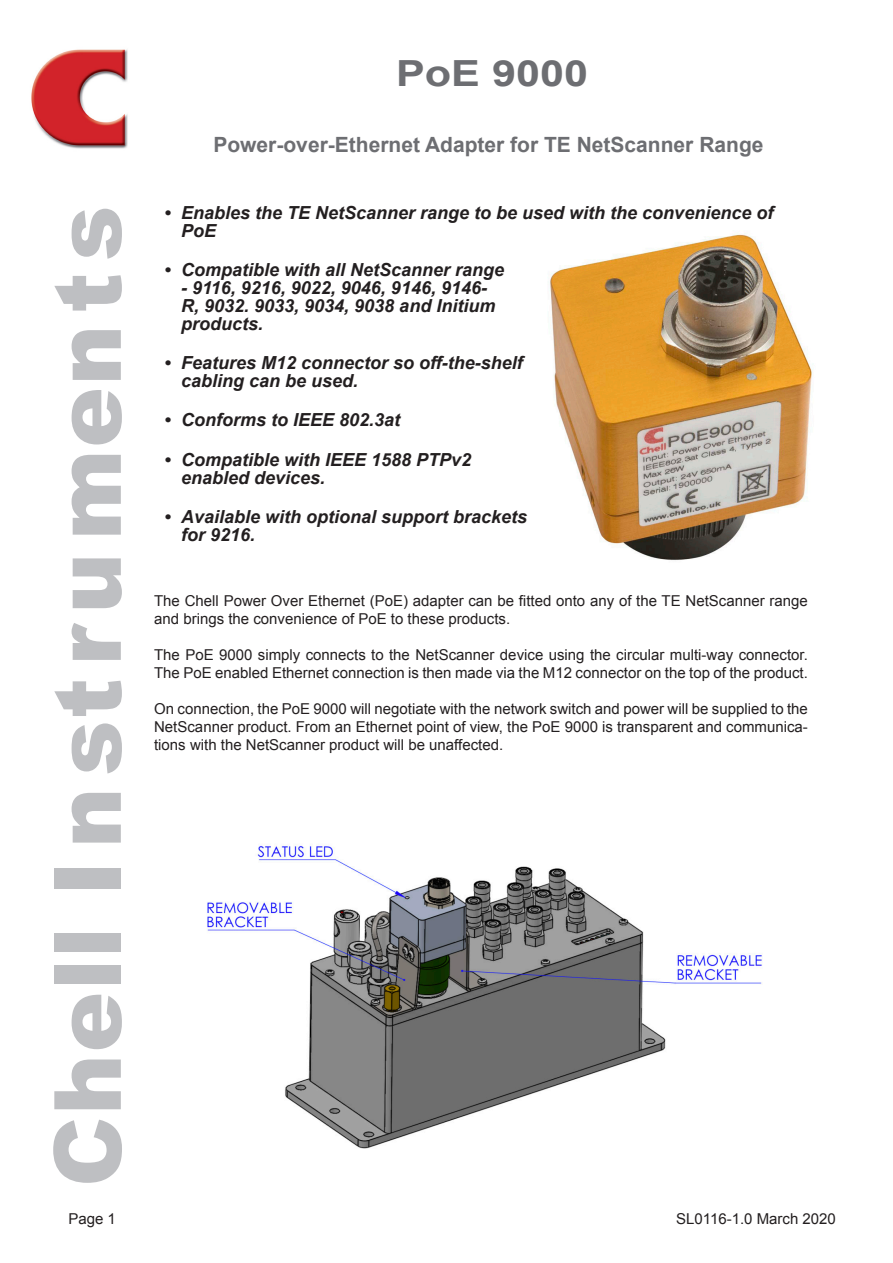
<style>
.page{position:relative;width:893px;height:1263px;background:#fff}
.page>*{position:absolute;margin:0;border:0;box-sizing:border-box;transform-origin:0 0}
.t1{font:900 92.85px "Arial";letter-spacing:.02em;color:#bebfc2}
.Body_text{font:700 36px "Arial";color:#6d6e72;scale:1.2 1}
.t2{font:700 21px "Arial";color:#6d6e72}
.t3{font:italic 700 18px/18px "Arial";color:#231f20}
.t4{font:15px/18px "Arial";color:#231f20}
</style>
<div class="page">
<img style="left:31px;top:49px;width:97px;height:100px">
<img style="left:550px;top:233px;width:264px;height:327px">
<img style="left:207px;top:845px;width:555px;height:304px">
<div style="left:566px;top:766px;width:293px;height:99px;background:#fff"></div>
<div style="left:166px;top:1131px;width:161px;height:56px;background:#fff"></div>
<div style="left:149px;top:997px;width:81px;height:128px;background:#fff"></div>
<p class="Body_text" style="left:396px;top:49px;width:162px">PoE 9000</p>
<p class="t1" style="left:20px;top:1187px;width:983px;rotate:-90deg">Chell Instruments</p>
<p class="t2" style="left:213px;top:131px;width:551px">Power-over-Ethernet Adapter for TE NetScanner Range</p>
<p class="t3" style="left:181px;top:204px;width:594px;text-indent:-17px">• Enables the TE NetScanner range to be used with the convenience of<br>PoE</p>
<p class="t3" style="left:164px;top:261px;width:342px">• Compatible with all NetScanner range</p>
<p class="t3" style="left:181px;top:279px;width:316px">- 9116, 9216, 9022, 9046, 9146, 9146-<br>R, 9032. 9033, 9034, 9038 and Initium products.</p>
<p class="t3" style="left:181px;top:355px;width:343px;text-indent:-17px">• Features M12 connector so off-the-shelf cabling can be used.</p>
<p class="t3" style="left:164px;top:412px;width:238px">• Conforms to IEEE 802.3at</p>
<p class="t3" style="left:181px;top:451px;width:292px;text-indent:-17px">• Compatible with IEEE 1588 PTPv2 enabled devices.</p>
<p class="t3" style="left:181px;top:508px;width:348px;text-indent:-17px">• Available with optional support brackets for 9216.</p>
<p class="t4" style="left:154px;top:592px;width:655px">The Chell Power Over Ethernet (PoE) adapter can be fitted onto any of the TE NetScanner range and brings the convenience of PoE to these products.</p>
<p class="t4" style="left:154px;top:646px;width:655px">The PoE 9000 simply connects to the NetScanner device using the circular multi-way connector.<br>The PoE enabled Ethernet connection is then made via the M12 connector on the top of the product.</p>
<p class="t4" style="left:154px;top:700px;width:655px;text-align:justify">On connection, the PoE 9000 will negotiate with the network switch and power will be supplied to the NetScanner product. From an Ethernet point of view, the PoE 9000 is transparent and communica&shy;tions with the NetScanner product will be unaffected.</p>
<p class="t4" style="left:68px;top:1210px;width:49px">Page 1</p>
<p class="t4" style="left:676px;top:1210px;width:161px">SL0116-1.0 March 2020</p>
</div>
